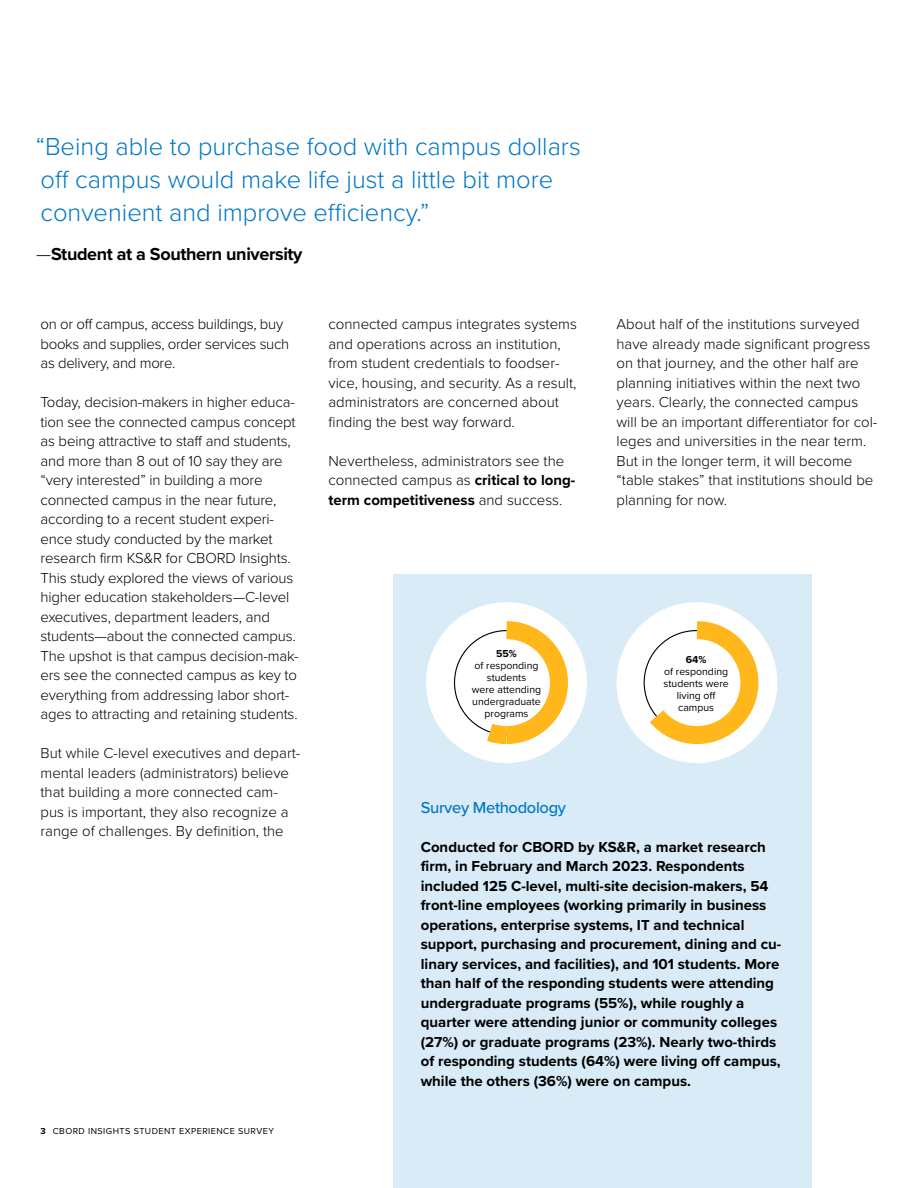
<style>
.page{position:relative;width:918px;height:1188px;background:#fff}
.page>*{position:absolute;margin:0;border:0;box-sizing:border-box;transform-origin:0 0}
.t1{font:300 25.5px/33px "Proxima Nova";color:#0077c7}
.t2{font:700 18px "Proxima Nova";letter-spacing:-.02em;color:#000}
.t3{font:500 16.5px "Proxima Nova";letter-spacing:-.02em;color:#0077c7}
.t4{font:300 15px/19.5px "Proxima Nova";color:#000}
.t5{font:700 15px/19.5px "Proxima Nova";color:#000}
.t6{font:300 15px/19.5px "Proxima Nova";letter-spacing:-.02em;color:#000}
.t7{font:10.5px/12px "Proxima Nova";color:#000;text-align:center}
.t8{font:700 10.5px "Proxima Nova";color:#000}
.t9{font:9px "Proxima Nova";letter-spacing:.05em;color:#000}
.s1{font-weight:300}
.s2{font-weight:700}
</style>
<div class="page">
<div style="left:394px;top:575px;width:418px;height:613px;background:#d9ebf7"></div>
<div style="left:617px;top:602px;width:160px;height:161px;background:#fff;border-radius:50%"></div>
<div style="left:426px;top:602px;width:161px;height:161px;background:#fff;border-radius:50%"></div>
<svg style="left:467px;top:612px;width:110px;height:141px"></svg>
<svg style="left:631px;top:612px;width:136px;height:141px"></svg>
<h1 class="t1" style="left:36px;top:129px;width:546px">“Being able to purchase food with campus dollars off campus would make life just a little bit more convenient and improve efficiency.”</h1>
<p class="t2" style="left:36px;top:241px;width:268px"><span class="s1">—</span>Student at a Southern university</p>
<p class="t6" style="left:40px;top:314px;width:250px">on or off campus, access buildings, buy books and supplies, order services such as delivery, and more.</p>
<p class="t4" style="left:40px;top:392px;width:260px">Today, decision-makers in higher educa&shy;tion see the connected campus concept as being attractive to staff and students, and more than 8 out of 10 say they are “very interested” in building a more connected campus in the near future, according to a recent student experi&shy;ence study conducted by the market research firm KS&amp;R for CBORD Insights.<br>This study explored the views of various higher education stakeholders—C-level executives, department leaders, and students—about the connected campus.<br>The upshot is that campus decision-mak&shy;ers see the connected campus as key to everything from addressing labor short&shy;ages to attracting and retaining students.</p>
<p class="t4" style="left:40px;top:743px;width:261px">But while C-level executives and depart&shy;mental leaders (administrators) believe that building a more connected cam&shy;pus is important, they also recognize a range of challenges. By definition, the</p>
<p class="t9" style="left:40px;top:1124px;width:235px"><span class="s2">3</span> CBORD INSIGHTS STUDENT EXPERIENCE SURVEY</p>
<p class="t4" style="left:328px;top:314px;width:250px">connected campus integrates systems and operations across an institution, from student credentials to foodser&shy;vice, housing, and security. As a result, administrators are concerned about finding the best way forward.</p>
<p class="t4" style="left:328px;top:450px;width:248px">Nevertheless, administrators see the connected campus as <span class="s2">critical to long&shy;term competitiveness</span> and success.</p>
<p class="t4" style="left:616px;top:314px;width:262px">About half of the institutions surveyed have already made significant progress on that journey, and the other half are planning initiatives within the next two years. Clearly, the connected campus will be an important differentiator for col&shy;leges and universities in the near term.<br>But in the longer term, it will become “table stakes” that institutions should be planning for now.</p>
<p class="t8" style="left:496px;top:645px;width:22px">55%</p>
<p class="t7" style="left:472px;top:659px;width:71px">of responding students<br>were attending undergraduate programs</p>
<p class="t8" style="left:686px;top:651px;width:22px">64%</p>
<p class="t7" style="left:664px;top:665px;width:67px">of responding students were living off campus</p>
<p class="t3" style="left:421px;top:795px;width:147px">Survey Methodology</p>
<p class="t5" style="left:421px;top:837px;width:362px">Conducted for CBORD by KS&amp;R, a market research firm, in February and March 2023. Respondents included 125 C-level, multi-site decision-makers, 54 front-line employees (working primarily in business operations, enterprise systems, IT and technical support, purchasing and procurement, dining and cu&shy;linary services, and facilities), and 101 students. More than half of the responding students were attending undergraduate programs (55%), while roughly a quarter were attending junior or community colleges (27%) or graduate programs (23%). Nearly two-thirds of responding students (64%) were living off campus, while the others (36%) were on campus.</p>
</div>
